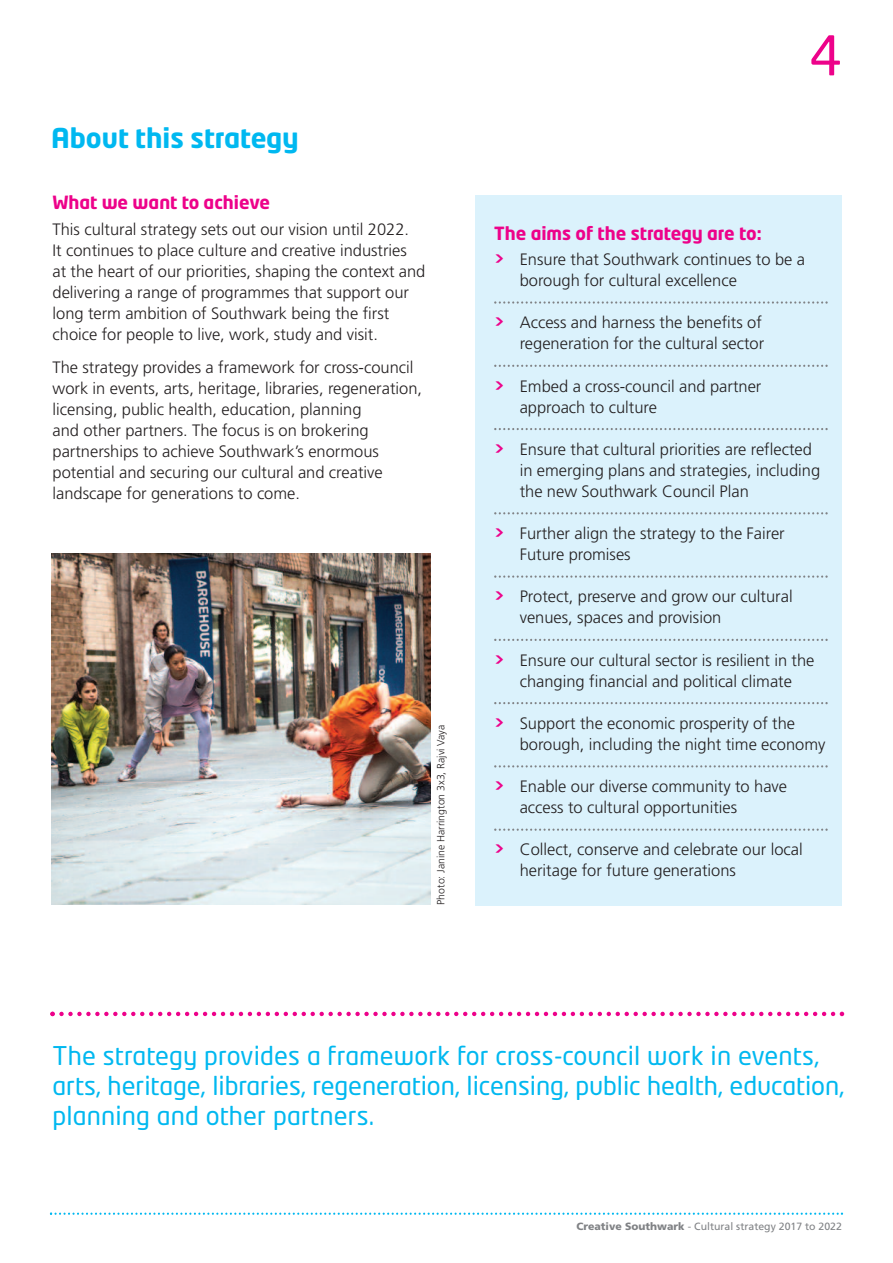
<style>
.page{position:relative;width:893px;height:1263px;background:#fff}
.page>*{position:absolute;margin:0;border:0;box-sizing:border-box;transform-origin:0 0}
.t1{font:54px "Neo Tech";color:#ed028a}
.t2{font:700 27px "Neo Tech";color:#00b8f0}
.t3{font:25.5px/30px "Neo Tech";letter-spacing:-.005em;color:#00b8f0}
.t4{font:700 18px "Neo Tech";color:#ed028a}
.t5{font:300 16.5px/21px "Frutiger";color:#231f20}
.t6{font:10.5px "Frutiger";color:#808285}
.t7{font:300 10.5px "Frutiger";color:#231f20}
.s1{font-family:"Neo Tech";font-weight:700;color:#ed028a}
.s2{font-weight:900}
</style>
<div class="page">
<svg style="left:50px;top:1212px;width:793px;height:3px"></svg>
<div style="left:476px;top:196px;width:366px;height:710px;background:#dbf2fc"></div>
<svg style="left:494px;top:301px;width:334px;height:3px"></svg>
<svg style="left:494px;top:365px;width:334px;height:2px"></svg>
<svg style="left:494px;top:428px;width:334px;height:2px"></svg>
<svg style="left:494px;top:512px;width:334px;height:2px"></svg>
<svg style="left:494px;top:575px;width:334px;height:3px"></svg>
<svg style="left:494px;top:639px;width:334px;height:2px"></svg>
<svg style="left:494px;top:702px;width:334px;height:2px"></svg>
<svg style="left:494px;top:765px;width:334px;height:2px"></svg>
<svg style="left:494px;top:828px;width:334px;height:3px"></svg>
<img style="left:51px;top:554px;width:379px;height:351px">
<svg style="left:50px;top:1012px;width:794px;height:4px"></svg>
<h2 class="t2" style="left:51px;top:128px;width:249px">About this strategy</h2>
<p class="t4" style="left:53px;top:196px;width:219px">What we want to achieve</p>
<p class="t5" style="left:53px;top:220px;width:374px">This cultural strategy sets out our vision until 2022.<br>It continues to place culture and creative industries<br>at the heart of our priorities, shaping the context and delivering a range of programmes that support our long term ambition of Southwark being the first choice for people to live, work, study and visit.</p>
<p class="t5" style="left:53px;top:358px;width:371px">The strategy provides a framework for cross-council work in events, arts, heritage, libraries, regeneration, licensing, public health, education, planning<br>and other partners. The focus is on brokering partnerships to achieve Southwark’s enormous potential and securing our cultural and creative landscape for generations to come.</p>
<p class="t7" style="left:436px;top:905px;width:182px;rotate:-90deg">Photo: Janine Harrington 3x3, Rajvi Vaya</p>
<h1 class="t1" style="left:809px;top:35px;width:34px">4</h1>
<p class="t4" style="left:494px;top:226px;width:269px">The aims of the strategy are to:</p>
<p class="t5" style="left:520px;top:250px;width:287px;text-indent:-26px"><span class="s1">&gt;</span> Ensure that Southwark continues to be a borough for cultural excellence</p>
<p class="t5" style="left:494px;top:313px;width:271px;text-align:right"><span class="s1">&gt;</span> Access and harness the benefits of regeneration for the cultural sector</p>
<p class="t5" style="left:520px;top:377px;width:243px;text-indent:-26px"><span class="s1">&gt;</span> Embed a cross-council and partner approach to culture</p>
<p class="t5" style="left:520px;top:440px;width:302px;text-indent:-26px"><span class="s1">&gt;</span> Ensure that cultural priorities are reflected in emerging plans and strategies, including the new Southwark Council Plan</p>
<p class="t5" style="left:520px;top:524px;width:267px;text-indent:-26px"><span class="s1">&gt;</span> Further align the strategy to the Fairer<br>Future promises</p>
<p class="t5" style="left:520px;top:587px;width:274px;text-indent:-26px"><span class="s1">&gt;</span> Protect, preserve and grow our cultural venues, spaces and provision</p>
<p class="t5" style="left:494px;top:651px;width:322px;text-align:center"><span class="s1">&gt;</span> Ensure our cultural sector is resilient in the changing financial and political climate</p>
<p class="t5" style="left:520px;top:714px;width:307px;text-indent:-26px"><span class="s1">&gt;</span> Support the economic prosperity of the borough, including the night time economy</p>
<p class="t5" style="left:520px;top:777px;width:269px;text-indent:-26px"><span class="s1">&gt;</span> Enable our diverse community to have access to cultural opportunities</p>
<p class="t5" style="left:520px;top:840px;width:285px;text-indent:-26px"><span class="s1">&gt;</span> Collect, conserve and celebrate our local heritage for future generations</p>
<h3 class="t3" style="left:53px;top:1042px;width:794px">The strategy provides a framework for cross-council work in events, arts, heritage, libraries, regeneration, licensing, public health, education, planning and other partners.</h3>
<p class="t6" style="left:576px;top:1222px;width:267px"><span class="s2">Creative Southwark</span> - Cultural strategy 2017 to 2022</p>
</div>
